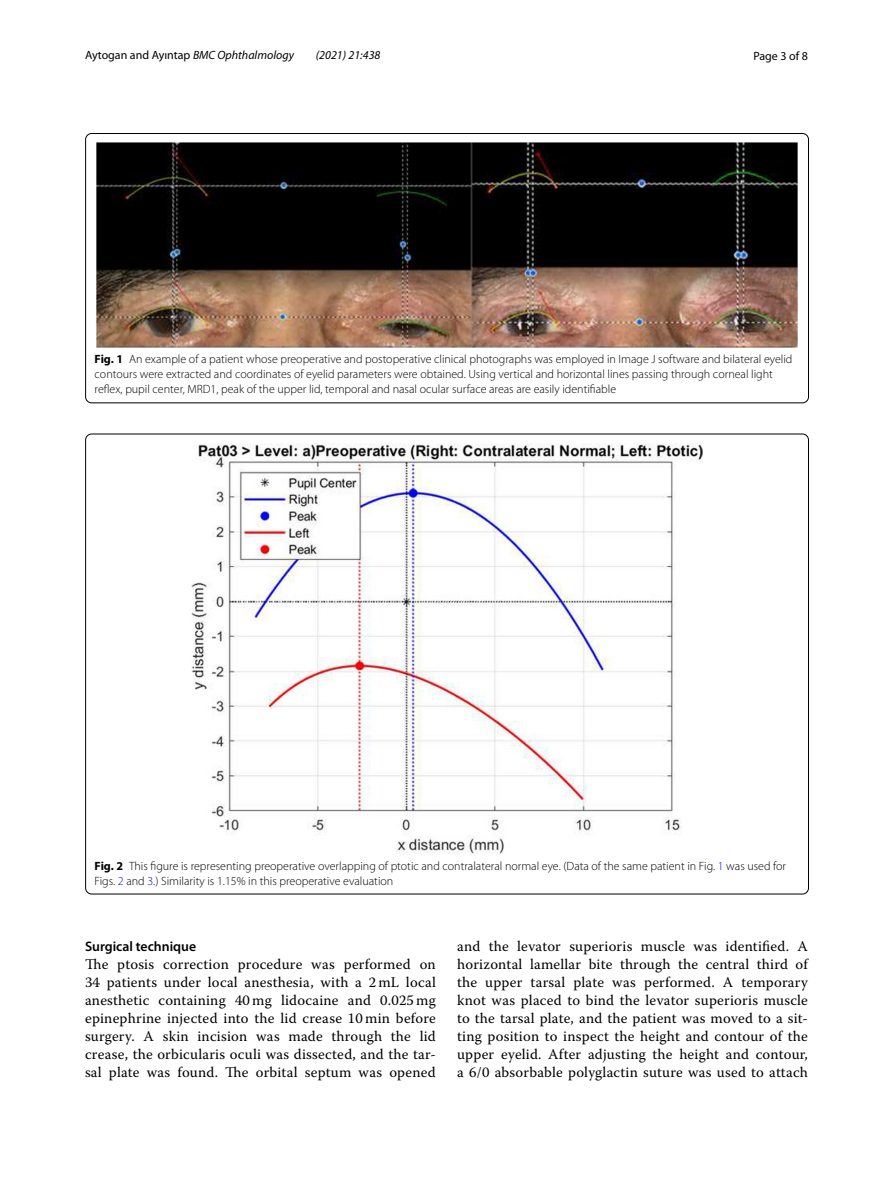
<style>
.page{position:relative;width:893px;height:1187px;background:#fff}
.page>*{position:absolute;margin:0;border:0;box-sizing:border-box;transform-origin:0 0}
.t1{font:14.7px/18px "Warnock Pro";letter-spacing:.015em;color:#000;text-align:justify}
.t2{font:600 13.8px "Myriad Pro";color:#000}
.t3{font:300 12px/15px "Myriad Pro";color:#000}
.t4{font:12px "Myriad Pro";color:#000}
.t5{font:italic 12px "Myriad Pro";color:#000}
.s1{font-style:italic}
.s2{font-weight:700}
.s3{color:#00f}
</style>
<div class="page">
<img style="left:97px;top:142px;width:700px;height:205px">
<div style="left:85px;top:133px;width:724px;height:270px;border:1px solid #000;border-radius:6px"></div>
<img style="left:192px;top:443px;width:510px;height:411px">
<p class="t4" style="left:85px;top:48px;width:210px">Aytogan and Ayıntap <span class="s1">BMC Ophthalmology</span></p>
<p class="t5" style="left:316px;top:48px;width:66px">(2021) 21:438</p>
<p class="t4" style="left:753px;top:48px;width:56px">Page 3 of 8</p>
<p class="t3" style="left:95px;top:351px;width:699px"><span class="s2">Fig. 1</span> An example of a patient whose preoperative and postoperative clinical photographs was employed in Image J software and bilateral eyelid contours were extracted and coordinates of eyelid parameters were obtained. Using vertical and horizontal lines passing through corneal light reflex, pupil center, MRD1, peak of the upper lid, temporal and nasal ocular surface areas are easily identifiable</p>
<p class="t3" style="left:95px;top:858px;width:693px"><span class="s2">Fig. 2</span> This figure is representing preoperative overlapping of ptotic and contralateral normal eye. (Data of the same patient in Fig. <span class="s3">1</span> was used for<br>Figs. <span class="s3">2</span> and <span class="s3">3</span>.) Similarity is 1.15% in this preoperative evaluation</p>
<p class="t2" style="left:85px;top:937px;width:113px">Surgical technique</p>
<p class="t1" style="left:85px;top:954px;width:352px">The ptosis correction procedure was performed on 34 patients under local anesthesia, with a 2 mL local anesthetic containing 40 mg lidocaine and 0.025 mg epinephrine injected into the lid crease 10 min before surgery. A skin incision was made through the lid crease, the orbicularis oculi was dissected, and the tar&shy;sal plate was found. The orbital septum was opened</p>
<p class="t1" style="left:457px;top:937px;width:352px">and the levator superioris muscle was identified. A horizontal lamellar bite through the central third of the upper tarsal plate was performed. A temporary knot was placed to bind the levator superioris muscle to the tarsal plate, and the patient was moved to a sit&shy;ting position to inspect the height and contour of the upper eyelid. After adjusting the height and contour, a 6/0 absorbable polyglactin suture was used to attach</p>
</div>
